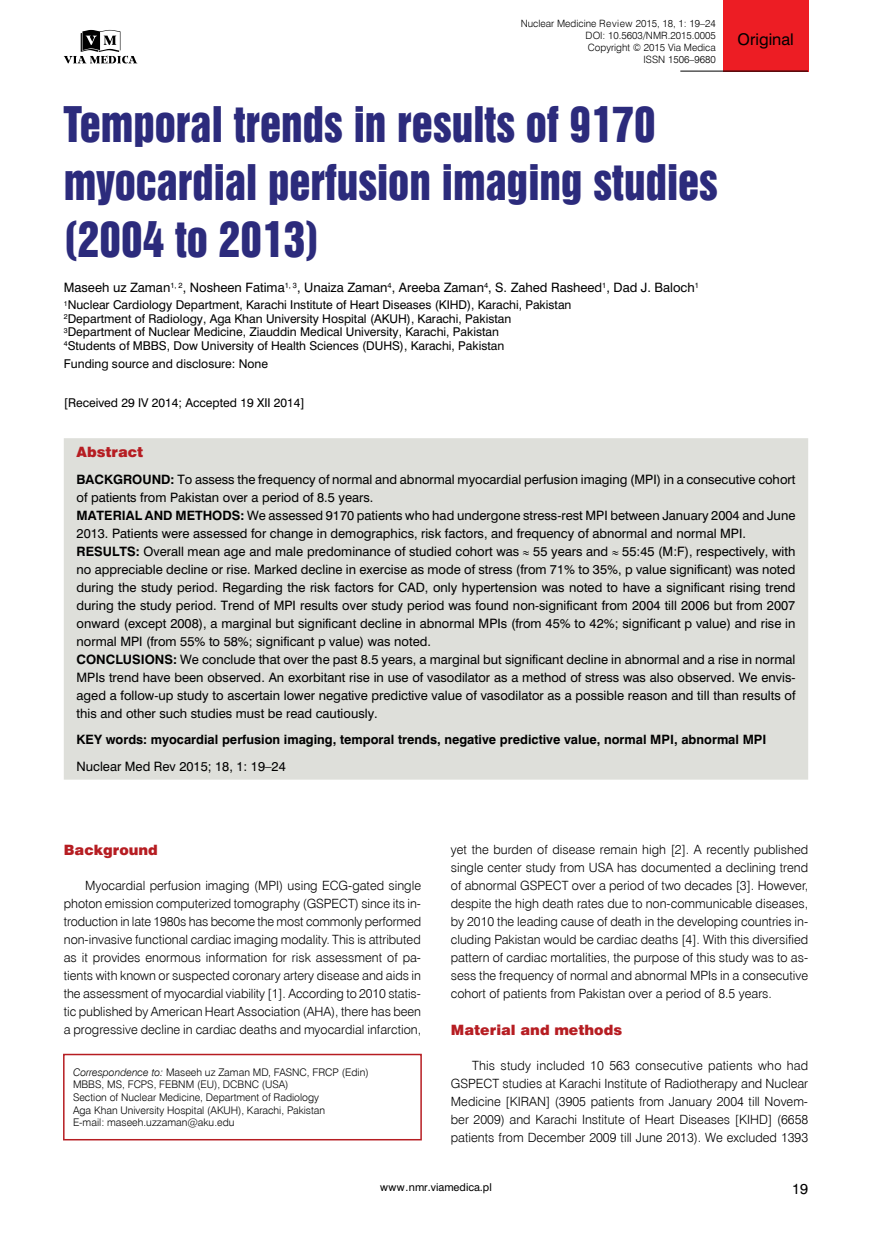
<style>
.page{position:relative;width:872px;height:1234px;background:#fff}
.page>*{position:absolute;margin:0;border:0;box-sizing:border-box;transform-origin:0 0}
.t1{font:45px/57px "Swis 921 EU";color:#2c2b7c;scale:.96 1}
.t2{font:15px "Swis 721 PL";color:#000}
.t3{font:14.25px "Swis 721 Blk EU";color:#b61d22}
.t4{font:13.5px "Swis 721 PL";color:#000}
.t5{font:12.75px/18px "Swis 721 Lt EU";color:#000;text-align:justify}
.t6{font:12px/18px "Swis 721 PL";color:#000}
.t7{font:700 12px "Swis 721 PL";color:#000}
.t8{font:11.25px/13.5px "Swis 721 PL";color:#000}
.t9{font:10.5px/12.6px "Swis 721 Lt EU";color:#000}
.t10{font:10.05px/12px "Swis 721 Lt EU";color:#000;text-align:right}
.t11{font:10.05px "Swis 721 PL";color:#000}
.s1{font-weight:700}
.s2{font-style:italic}
</style>
<div class="page">
<svg style="left:64px;top:30px;width:73px;height:34px"></svg>
<div style="left:723px;top:0;width:85px;height:71px;background:#ed1d24"></div>
<hr style="left:680px;top:71px;width:128px;height:1px;background:#000">
<div style="left:63px;top:1053px;width:359px;height:87px;border:2px solid #b61d22"></div>
<div style="left:64px;top:438px;width:744px;height:341px;background:#dedfda"></div>
<p class="t10" style="left:521px;top:18px;width:196px">Nuclear Medicine Review 2015, 18, 1: 19–24<br>DOI: 10.5603/NMR.2015.0005<br>Copyright © 2015 Via Medica<br>ISSN 1506–9680</p>
<p class="t2" style="left:737px;top:30px;width:58px">Original</p>
<h1 class="t1" style="left:64px;top:96px;width:683px">Temporal trends in results of 9170 myocardial perfusion imaging studies (2004 to 2013)</h1>
<p class="t6" style="left:64px;top:278px;width:636px">Maseeh uz Zaman<sup>1,</sup> <sup>2</sup>, Nosheen Fatima<sup>1,</sup> <sup>3</sup>, Unaiza Zaman<sup>4</sup>, Areeba Zaman<sup>4</sup>, S. Zahed Rasheed<sup>1</sup>, Dad J. Baloch<sup>1</sup></p>
<p class="t8" style="left:64px;top:298px;width:509px"><sup>1</sup>Nuclear Cardiology Department, Karachi Institute of Heart Diseases (KIHD), Karachi, Pakistan <sup>2</sup>Department of Radiology, Aga Khan University Hospital (AKUH), Karachi, Pakistan <sup>3</sup>Department of Nuclear Medicine, Ziauddin Medical University, Karachi, Pakistan<br><sup>4</sup>Students of MBBS, Dow University of Health Sciences (DUHS), Karachi, Pakistan</p>
<p class="t8" style="left:64px;top:356px;width:206px">Funding source and disclosure: None</p>
<p class="t8" style="left:64px;top:395px;width:242px">[Received 29 IV 2014; Accepted 19 XII 2014]</p>
<p class="t3" style="left:77px;top:442px;width:68px">Abstract</p>
<p class="t6" style="left:77px;top:470px;width:720px"><span class="s1">BACKGROUND:</span> To assess the frequency of normal and abnormal myocardial perfusion imaging (MPI) in a consecutive cohort of patients from Pakistan over a period of 8.5 years.<br><span class="s1">MATERIAL AND METHODS:</span> We assessed 9170 patients who had undergone stress-rest MPI between January 2004 and June 2013. Patients were assessed for change in demographics, risk factors, and frequency of abnormal and normal MPI.<br><span class="s1">RESULTS:</span> Overall mean age and male predominance of studied cohort was ≈ 55 years and ≈ 55:45 (M:F), respectively, with no appreciable decline or rise. Marked decline in exercise as mode of stress (from 71% to 35%, p value significant) was noted during the study period. Regarding the risk factors for CAD, only hypertension was noted to have a significant rising trend during the study period. Trend of MPI results over study period was found non-significant from 2004 till 2006 but from 2007 onward (except 2008), a marginal but significant decline in abnormal MPIs (from 45% to 42%; significant p value) and rise in normal MPI (from 55% to 58%; significant p value) was noted.<br><span class="s1">CONCLUSIONS:</span> We conclude that over the past 8.5 years, a marginal but significant decline in abnormal and a rise in normal MPIs trend have been observed. An exorbitant rise in use of vasodilator as a method of stress was also observed. We envis&shy;aged a follow-up study to ascertain lower negative predictive value of vasodilator as a possible reason and till than results of this and other such studies must be read cautiously.</p>
<p class="t7" style="left:77px;top:732px;width:691px">KEY words: myocardial perfusion imaging, temporal trends, negative predictive value, normal MPI, abnormal MPI</p>
<p class="t6" style="left:77px;top:757px;width:211px">Nuclear Med Rev 2015; 18, 1: 19–24</p>
<p class="t3" style="left:64px;top:840px;width:96px">Background</p>
<p class="t5" style="left:64px;top:876px;width:359px;text-indent:21px">Myocardial perfusion imaging (MPI) using ECG-gated single photon emission computerized tomography (GSPECT) since its in&shy;troduction in late 1980s has become the most commonly performed non-invasive functional cardiac imaging modality. This is attributed as it provides enormous information for risk assessment of pa&shy;tients with known or suspected coronary artery disease and aids in the assessment of myocardial viability [1]. According to 2010 statis&shy;tic published by American Heart Association (AHA), there has been a progressive decline in cardiac deaths and myocardial infarction,</p>
<p class="t9" style="left:73px;top:1065px;width:297px"><span class="s2">Correspondence to:</span> Maseeh uz Zaman MD, FASNC, FRCP (Edin)<br>MBBS, MS, FCPS, FEBNM (EU), DCBNC (USA)<br>Section of Nuclear Medicine, Department of Radiology<br>Aga Khan University Hospital (AKUH), Karachi, Pakistan<br>E-mail: maseeh.uzzaman@aku.edu</p>
<p class="t5" style="left:451px;top:840px;width:359px">yet the burden of disease remain high [2]. A recently published single center study from USA has documented a declining trend of abnormal GSPECT over a period of two decades [3]. However, despite the high death rates due to non-communicable diseases, by 2010 the leading cause of death in the developing countries in&shy;cluding Pakistan would be cardiac deaths [4]. With this diversified pattern of cardiac mortalities, the purpose of this study was to as&shy;sess the frequency of normal and abnormal MPIs in a consecutive cohort of patients from Pakistan over a period of 8.5 years.</p>
<p class="t3" style="left:451px;top:1020px;width:173px">Material and methods</p>
<p class="t5" style="left:451px;top:1056px;width:359px;text-indent:21px">This study included 10 563 consecutive patients who had GSPECT studies at Karachi Institute of Radiotherapy and Nuclear Medicine [KIRAN] (3905 patients from January 2004 till Novem&shy;ber 2009) and Karachi Institute of Heart Diseases [KIHD] (6658 patients from December 2009 till June 2013). We excluded 1393</p>
<p class="t11" style="left:380px;top:1180px;width:113px">www.nmr.viamedica.pl</p>
<p class="t4" style="left:792px;top:1179px;width:17px">19</p>
</div>
